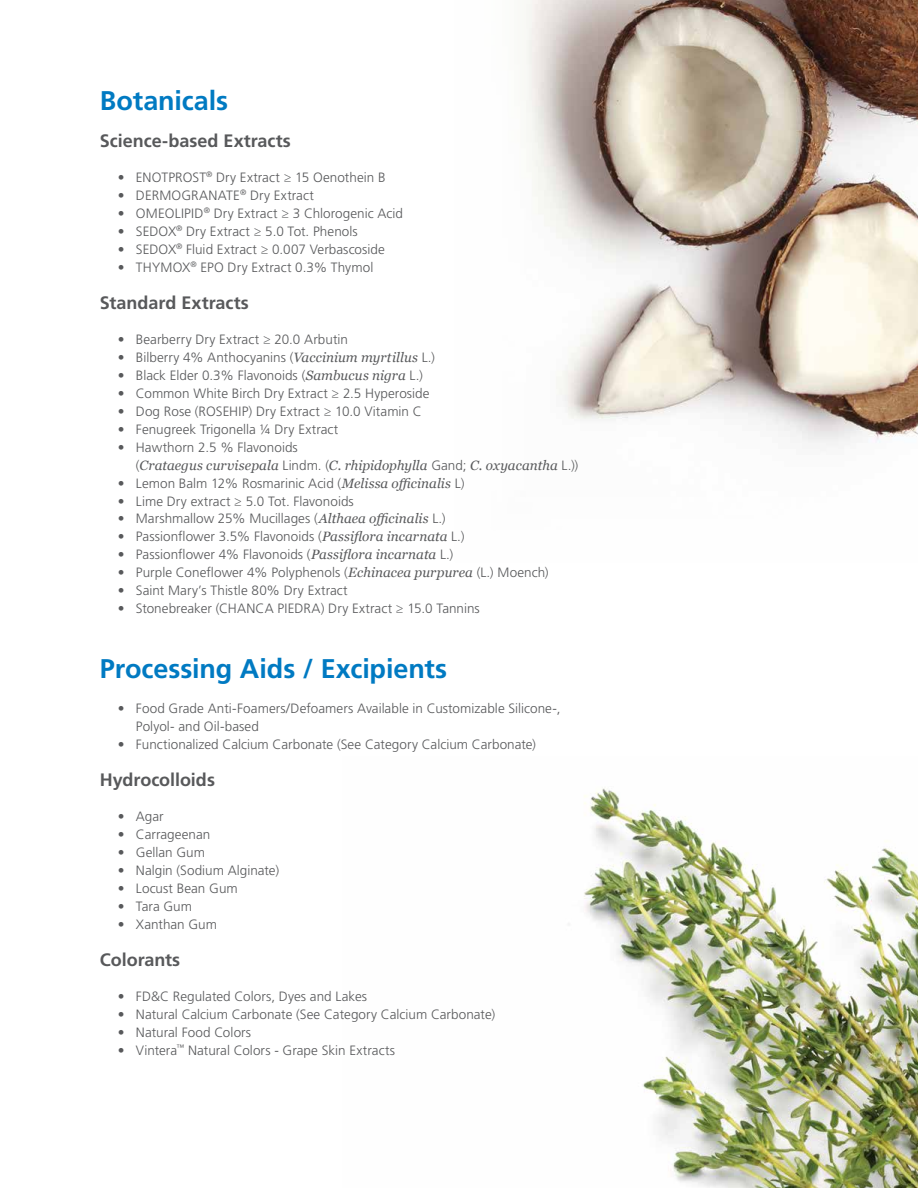
<style>
.page{position:relative;width:918px;height:1188px;background:#fff}
.page>*{position:absolute;margin:0;border:0;box-sizing:border-box;transform-origin:0 0}
.t1{font:700 27px "Frutiger LT Std";letter-spacing:-.005em;color:#007ac2}
.t2{font:700 18px "Frutiger LT Std";color:#58595b}
.t3{font:300 13.5px/18px "Frutiger LT Std";letter-spacing:.005em;color:#58595b}
.t4{font:italic 13.5px "Georgia";color:#58595b}
.s1{font-family:"Georgia";font-weight:400;font-style:italic}
.s2{font-family:"Frutiger LT Std";font-weight:300;font-style:normal}
</style>
<div class="page">
<img style="left:526px;top:0;width:392px;height:446px">
<img style="left:584px;top:788px;width:334px;height:400px">
<h1 class="t1" style="left:100px;top:84px;width:130px">Botanicals</h1>
<h2 class="t2" style="left:100px;top:131px;width:193px">Science-based Extracts</h2>
<p class="t3" style="left:118px;top:168px;width:269px">• ENOTPROST<sup>®</sup> Dry Extract ≥ 15 Oenothein B</p>
<p class="t3" style="left:118px;top:186px;width:198px">• DERMOGRANATE<sup>®</sup> Dry Extract</p>
<p class="t3" style="left:118px;top:204px;width:287px">• OMEOLIPID<sup>®</sup> Dry Extract ≥ 3 Chlorogenic Acid</p>
<p class="t3" style="left:118px;top:222px;width:241px">• SEDOX<sup>®</sup> Dry Extract ≥ 5.0 Tot. Phenols</p>
<p class="t3" style="left:118px;top:240px;width:268px">• SEDOX<sup>®</sup> Fluid Extract ≥ 0.007 Verbascoside</p>
<p class="t3" style="left:118px;top:258px;width:257px">• THYMOX<sup>®</sup> EPO Dry Extract 0.3% Thymol</p>
<h2 class="t2" style="left:100px;top:293px;width:150px">Standard Extracts</h2>
<p class="t3" style="left:118px;top:330px;width:232px">• Bearberry Dry Extract ≥ 20.0 Arbutin</p>
<p class="t3" style="left:118px;top:348px;width:319px">• Bilberry 4% Anthocyanins (<span class="s1">Vaccinium myrtillus</span> L.)</p>
<p class="t3" style="left:118px;top:366px;width:306px">• Black Elder 0.3% Flavonoids (<span class="s1">Sambucus nigra</span> L.)</p>
<p class="t3" style="left:118px;top:384px;width:313px">• Common White Birch Dry Extract ≥ 2.5 Hyperoside</p>
<p class="t3" style="left:118px;top:402px;width:305px">• Dog Rose (ROSEHIP) Dry Extract ≥ 10.0 Vitamin C</p>
<p class="t3" style="left:118px;top:420px;width:222px">• Fenugreek Trigonella ¼ Dry Extract</p>
<p class="t3" style="left:118px;top:438px;width:181px">• Hawthorn 2.5 % Flavonoids</p>
<p class="t4" style="left:136px;top:456px;width:444px"><span class="s2">(</span>Crataegus curvisepala <span class="s2">Lindm. (</span>C. rhipidophylla <span class="s2">Gand;</span> C. oxyacantha <span class="s2">L.))</span></p>
<p class="t3" style="left:118px;top:474px;width:348px">• Lemon Balm 12% Rosmarinic Acid (<span class="s1">Melissa officinalis</span> L)</p>
<p class="t3" style="left:118px;top:492px;width:237px">• Lime Dry extract ≥ 5.0 Tot. Flavonoids</p>
<p class="t3" style="left:118px;top:510px;width:329px">• Marshmallow 25% Mucillages (<span class="s1">Althaea officinalis</span> L.)</p>
<p class="t3" style="left:118px;top:528px;width:348px">• Passionflower 3.5% Flavonoids (<span class="s1">Passiflora incarnata</span> L.)</p>
<p class="t3" style="left:118px;top:546px;width:337px">• Passionflower 4% Flavonoids (<span class="s1">Passiflora incarnata</span> L.)</p>
<p class="t3" style="left:118px;top:564px;width:432px">• Purple Coneflower 4% Polyphenols (<span class="s1">Echinacea purpurea</span> (L.) Moench)</p>
<p class="t3" style="left:118px;top:582px;width:231px">• Saint Mary’s Thistle 80% Dry Extract</p>
<p class="t3" style="left:118px;top:600px;width:363px">• Stonebreaker (CHANCA PIEDRA) Dry Extract ≥ 15.0 Tannins</p>
<h1 class="t1" style="left:100px;top:653px;width:349px">Processing Aids / Excipients</h1>
<p class="t3" style="left:136px;top:699px;width:426px;text-indent:-18px">• Food Grade Anti-Foamers/Defoamers Available in Customizable Silicone-,<br>Polyol- and Oil-based</p>
<p class="t3" style="left:118px;top:735px;width:420px">• Functionalized Calcium Carbonate (See Category Calcium Carbonate)</p>
<h2 class="t2" style="left:100px;top:770px;width:117px">Hydrocolloids</h2>
<p class="t3" style="left:118px;top:807px;width:47px">• Agar</p>
<p class="t3" style="left:118px;top:825px;width:94px">• Carrageenan</p>
<p class="t3" style="left:118px;top:843px;width:89px">• Gellan Gum</p>
<p class="t3" style="left:118px;top:861px;width:163px">• Nalgin (Sodium Alginate)</p>
<p class="t3" style="left:118px;top:879px;width:121px">• Locust Bean Gum</p>
<p class="t3" style="left:118px;top:897px;width:76px">• Tara Gum</p>
<p class="t3" style="left:118px;top:915px;width:101px">• Xanthan Gum</p>
<h2 class="t2" style="left:100px;top:950px;width:82px">Colorants</h2>
<p class="t3" style="left:118px;top:987px;width:251px">• FD&amp;C Regulated Colors, Dyes and Lakes</p>
<p class="t3" style="left:118px;top:1005px;width:379px">• Natural Calcium Carbonate (See Category Calcium Carbonate)</p>
<p class="t3" style="left:118px;top:1023px;width:135px">• Natural Food Colors</p>
<p class="t3" style="left:118px;top:1041px;width:279px">• Vintera<sup>™</sup> Natural Colors - Grape Skin Extracts</p>
</div>
